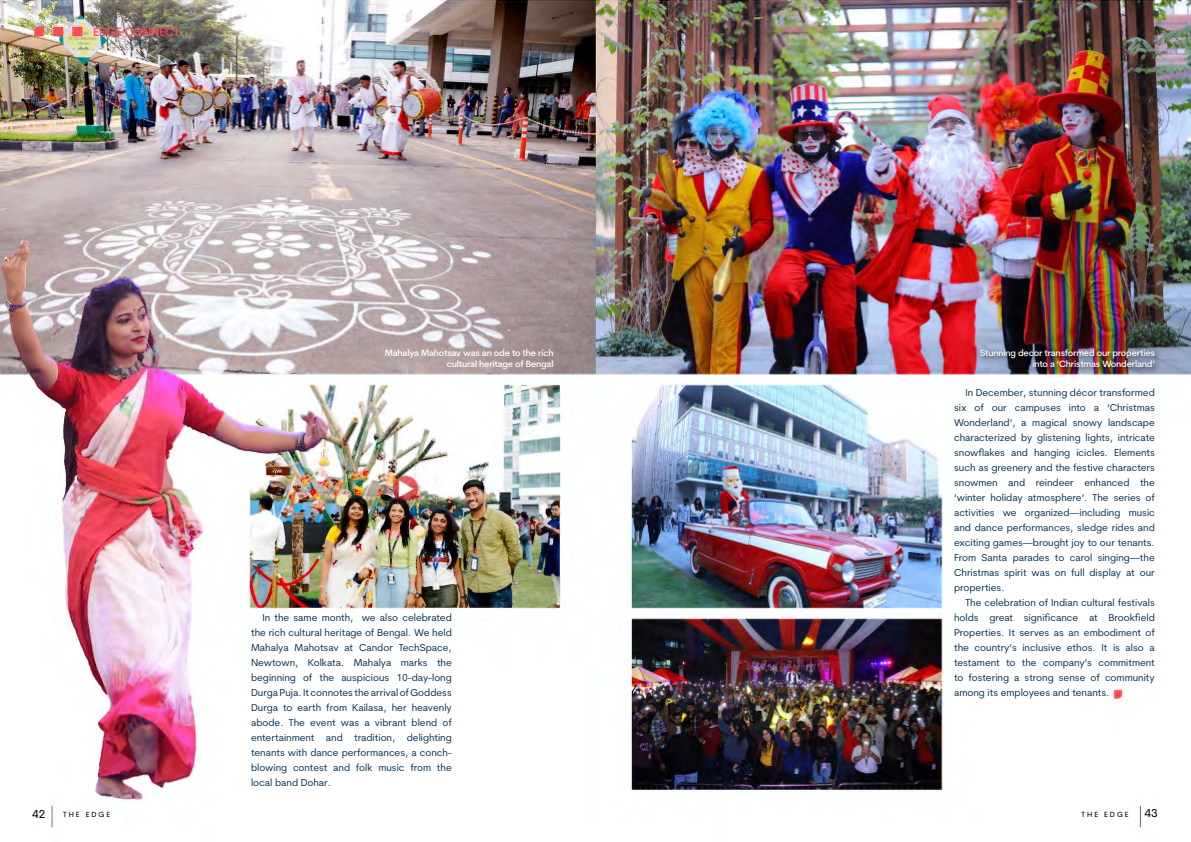
<style>
.page{position:relative;width:1191px;height:842px;background:#fff}
.page>*{position:absolute;margin:0;border:0;box-sizing:border-box;transform-origin:0 0}
.t1{font:500 12px "Cerebri Sans";letter-spacing:-.03em;color:#ff4c55}
.t2{font:11.4px "Cerebri Sans";color:#000}
.t3{font:10px/15px "Cerebri Sans";color:#002a4e;text-align:justify}
.t4{font:500 9px/11px "Cerebri Sans";letter-spacing:-.02em;color:#fff;text-align:right}
.t5{font:7.4px "Cerebri Sans";letter-spacing:.27em;color:#000}
</style>
<div class="page">
<img style="left:0;top:0;width:1191px;height:828px">
<p class="t1" style="left:93px;top:25px;width:88px">EDGE CONNECT</p>
<p class="t4" style="left:385px;top:348px;width:170px">Mahalya Mahotsav was an ode to the rich cultural heritage of Bengal</p>
<p class="t4" style="left:980px;top:348px;width:176px">Stunning decor transformed our properties into a ‘Christmas Wonderland’</p>
<p class="t3" style="left:251px;top:610px;width:202px;text-indent:11px">In the same month, we also celebrated the rich cultural heritage of Bengal. We held Mahalya Mahotsav at Candor TechSpace, Newtown, Kolkata. Mahalya marks the beginning of the auspicious 10-day-long Durga Puja. It connotes the arrival of Goddess Durga to earth from Kailasa, her heavenly abode. The event was a vibrant blend of entertainment and tradition, delighting tenants with dance performances, a conch&shy;blowing contest and folk music from the local band Dohar.</p>
<p class="t3" style="left:954px;top:385px;width:202px;text-indent:11px">In December, stunning décor transformed six of our campuses into a ‘Christmas Wonderland’, a magical snowy landscape characterized by glistening lights, intricate snowflakes and hanging icicles. Elements such as greenery and the festive characters snowmen and reindeer enhanced the ‘winter holiday atmosphere’. The series of activities we organized—including music and dance performances, sledge rides and exciting games—brought joy to our tenants.<br>From Santa parades to carol singing—the Christmas spirit was on full display at our properties.</p>
<p class="t3" style="left:954px;top:595px;width:202px;text-indent:11px">The celebration of Indian cultural festivals holds great significance at Brookfield Properties. It serves as an embodiment of the country’s inclusive ethos. It is also a testament to the company’s commitment to fostering a strong sense of community among its employees and tenants.</p>
<p class="t2" style="left:32px;top:807px;width:15px">42</p>
<p class="t5" style="left:63px;top:810px;width:48px">THE EDGE</p>
<p class="t5" style="left:1081px;top:810px;width:48px">THE EDGE</p>
<p class="t2" style="left:1144px;top:806px;width:15px">43</p>
</div>
